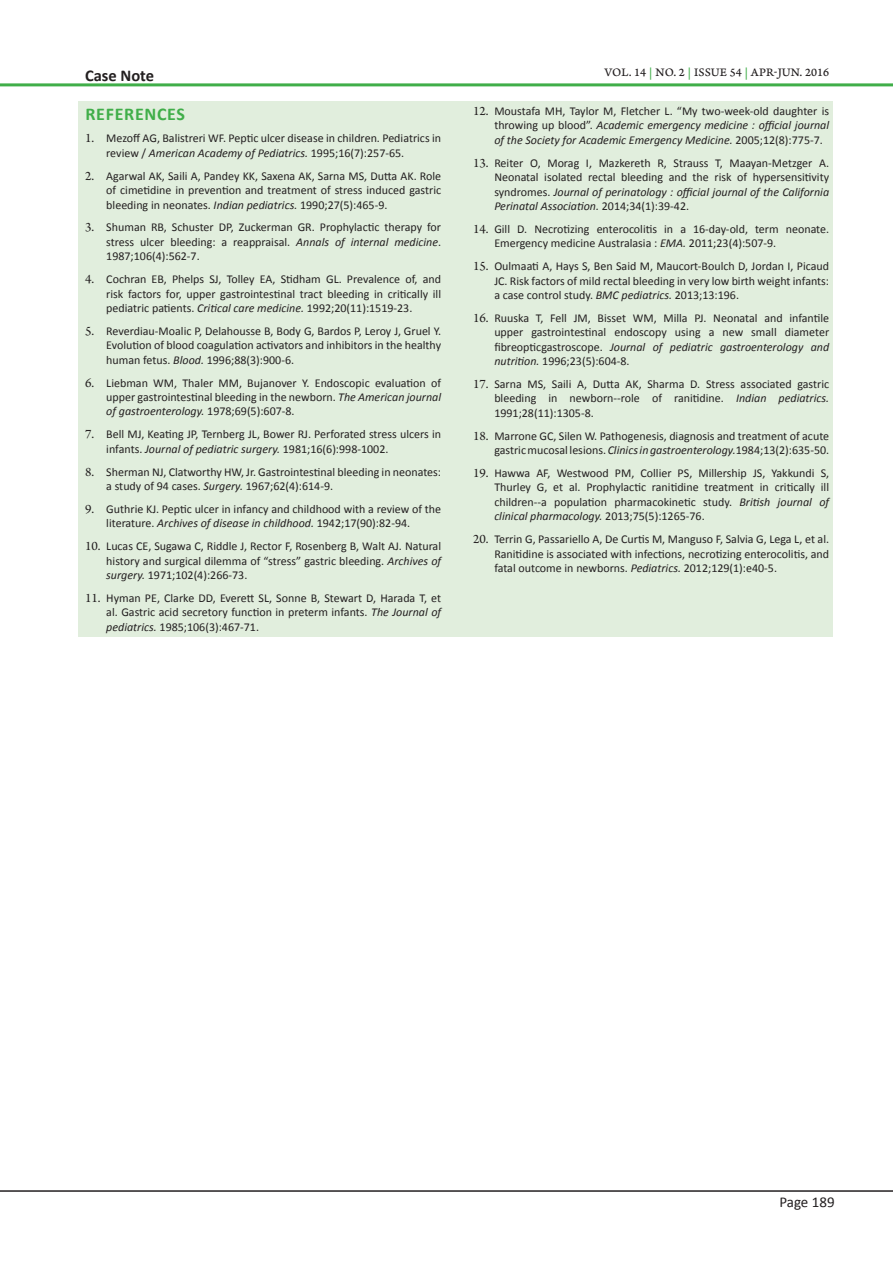
<style>
.page{position:relative;width:893px;height:1263px;background:#fff}
.page>*{position:absolute;margin:0;border:0;box-sizing:border-box;transform-origin:0 0}
.Heading_2_-_Sub_head{font:700 18px "Calibri";letter-spacing:.04em;color:#40ae49}
.Abstract_Words{font:700 16.5px "Calibri";color:#231f20}
.t1{font:15px "Calibri";color:#231f20}
.Refrence_Text{font:12px/14.4px "Calibri";color:#231f20;text-align:justify}
.t2{font:12px "Arno Pro Caption";letter-spacing:.005em;color:#231f20}
.s1{font-family:"Arno Pro";font-size:13.5px}
.s2{font-style:italic}
.s3{color:#40ae49}
</style>
<div class="page">
<hr style="left:0;top:1190px;width:893px;height:2px;background:#231f20">
<hr style="left:0;top:83px;width:893px;height:3px;background:#40ae49">
<div style="left:78px;top:101px;width:755px;height:536px;background:#e1eedd"></div>
<p class="Abstract_Words" style="left:85px;top:65px;width:71px">Case Note</p>
<p class="Heading_2_-_Sub_head" style="left:85px;top:102px;width:101px">REFERENCES</p>
<p class="Refrence_Text" style="left:106px;top:131px;width:336px;text-indent:-21px"><span class="s1">1.</span> Mezoff AG, Balistreri WF. Peptic ulcer disease in children. Pediatrics in review / <span class="s2">American Academy of Pediatrics.</span> 1995;16(7):257-65.</p>
<p class="Refrence_Text" style="left:106px;top:169px;width:336px;text-indent:-21px"><span class="s1">2.</span> Agarwal AK, Saili A, Pandey KK, Saxena AK, Sarna MS, Dutta AK. Role of cimetidine in prevention and treatment of stress induced gastric bleeding in neonates. <span class="s2">Indian pediatrics.</span> 1990;27(5):465-9.</p>
<p class="Refrence_Text" style="left:106px;top:220px;width:336px;text-indent:-21px"><span class="s1">3.</span> Shuman RB, Schuster DP, Zuckerman GR. Prophylactic therapy for stress ulcer bleeding: a reappraisal. <span class="s2">Annals of internal medicine</span>.<br>1987;106(4):562-7.</p>
<p class="Refrence_Text" style="left:106px;top:272px;width:336px;text-indent:-21px"><span class="s1">4.</span> Cochran EB, Phelps SJ, Tolley EA, Stidham GL. Prevalence of, and risk factors for, upper gastrointestinal tract bleeding in critically ill pediatric patients. <span class="s2">Critical care medicine.</span> 1992;20(11):1519-23.</p>
<p class="Refrence_Text" style="left:106px;top:324px;width:336px;text-indent:-21px"><span class="s1">5.</span> Reverdiau-Moalic P, Delahousse B, Body G, Bardos P, Leroy J, Gruel Y.<br>Evolution of blood coagulation activators and inhibitors in the healthy human fetus. <span class="s2">Blood.</span> 1996;88(3):900-6.</p>
<p class="Refrence_Text" style="left:106px;top:375px;width:336px;text-indent:-21px"><span class="s1">6.</span> Liebman WM, Thaler MM, Bujanover Y. Endoscopic evaluation of upper gastrointestinal bleeding in the newborn. <span class="s2">The American journal of gastroenterology.</span> 1978;69(5):607-8.</p>
<p class="Refrence_Text" style="left:106px;top:427px;width:336px;text-indent:-21px"><span class="s1">7.</span> Bell MJ, Keating JP, Ternberg JL, Bower RJ. Perforated stress ulcers in infants. <span class="s2">Journal of pediatric surgery.</span> 1981;16(6):998-1002.</p>
<p class="Refrence_Text" style="left:106px;top:464px;width:336px;text-indent:-21px"><span class="s1">8.</span> Sherman NJ, Clatworthy HW, Jr. Gastrointestinal bleeding in neonates: a study of 94 cases. <span class="s2">Surgery.</span> 1967;62(4):614-9.</p>
<p class="Refrence_Text" style="left:106px;top:502px;width:336px;text-indent:-21px"><span class="s1">9.</span> Guthrie KJ. Peptic ulcer in infancy and childhood with a review of the literature. <span class="s2">Archives of disease in childhood.</span> 1942;17(90):82-94.</p>
<p class="Refrence_Text" style="left:106px;top:539px;width:336px;text-indent:-21px"><span class="s1">10.</span> Lucas CE, Sugawa C, Riddle J, Rector F, Rosenberg B, Walt AJ. Natural history and surgical dilemma of “stress” gastric bleeding. <span class="s2">Archives of surgery.</span> 1971;102(4):266-73.</p>
<p class="Refrence_Text" style="left:106px;top:591px;width:336px;text-indent:-21px"><span class="s1">11.</span> Hyman PE, Clarke DD, Everett SL, Sonne B, Stewart D, Harada T, et al. Gastric acid secretory function in preterm infants. <span class="s2">The Journal of pediatrics.</span> 1985;106(3):467-71.</p>
<p class="t2" style="left:604px;top:65px;width:226px">VOL. 14 <span class="s3">|</span> NO. 2 <span class="s3">|</span> ISSUE 54 <span class="s3">|</span> APR-JUN. 2016</p>
<p class="Refrence_Text" style="left:494px;top:104px;width:336px;text-indent:-21px"><span class="s1">12.</span> Moustafa MH, Taylor M, Fletcher L. “My two-week-old daughter is throwing up blood”. <span class="s2">Academic emergency medicine : official journal of the Society for Academic Emergency Medicine.</span> 2005;12(8):775-7.</p>
<p class="Refrence_Text" style="left:494px;top:156px;width:336px;text-indent:-21px"><span class="s1">13.</span> Reiter O, Morag I, Mazkereth R, Strauss T, Maayan-Metzger A.<br>Neonatal isolated rectal bleeding and the risk of hypersensitivity syndromes. <span class="s2">Journal of perinatology : official journal of the California Perinatal Association.</span> 2014;34(1):39-42.</p>
<p class="Refrence_Text" style="left:494px;top:222px;width:336px;text-indent:-21px"><span class="s1">14.</span> Gill D. Necrotizing enterocolitis in a 16-day-old, term neonate.<br>Emergency medicine Australasia : <span class="s2">EMA.</span> 2011;23(4):507-9.</p>
<p class="Refrence_Text" style="left:494px;top:259px;width:336px;text-indent:-21px"><span class="s1">15.</span> Oulmaati A, Hays S, Ben Said M, Maucort-Boulch D, Jordan I, Picaud JC. Risk factors of mild rectal bleeding in very low birth weight infants: a case control study. <span class="s2">BMC pediatrics.</span> 2013;13:196.</p>
<p class="Refrence_Text" style="left:494px;top:311px;width:336px;text-indent:-21px"><span class="s1">16.</span> Ruuska T, Fell JM, Bisset WM, Milla PJ. Neonatal and infantile upper gastrointestinal endoscopy using a new small diameter fibreopticgastroscope. <span class="s2">Journal of pediatric gastroenterology and nutrition.</span> 1996;23(5):604-8.</p>
<p class="Refrence_Text" style="left:494px;top:377px;width:336px;text-indent:-21px"><span class="s1">17.</span> Sarna MS, Saili A, Dutta AK, Sharma D. Stress associated gastric bleeding in newborn--role of ranitidine. <span class="s2">Indian pediatrics.<br></span>1991;28(11):1305-8.</p>
<p class="Refrence_Text" style="left:473px;top:429px;width:358px;text-align:right"><span class="s1">18.</span> Marrone GC, Silen W. Pathogenesis, diagnosis and treatment of acute gastric mucosal lesions. <span class="s2">Clinics in gastroenterology.</span>1984;13(2):635-50.</p>
<p class="Refrence_Text" style="left:494px;top:466px;width:336px;text-indent:-21px"><span class="s1">19.</span> Hawwa AF, Westwood PM, Collier PS, Millership JS, Yakkundi S, Thurley G, et al. Prophylactic ranitidine treatment in critically ill children--a population pharmacokinetic study. <span class="s2">British journal of clinical pharmacology.</span> 2013;75(5):1265-76.</p>
<p class="Refrence_Text" style="left:494px;top:532px;width:336px;text-indent:-21px"><span class="s1">20.</span> Terrin G, Passariello A, De Curtis M, Manguso F, Salvia G, Lega L, et al.<br>Ranitidine is associated with infections, necrotizing enterocolitis, and fatal outcome in newborns. <span class="s2">Pediatrics.</span> 2012;129(1):e40-5.</p>
<p class="t1" style="left:779px;top:1193px;width:57px">Page 189</p>
</div>
